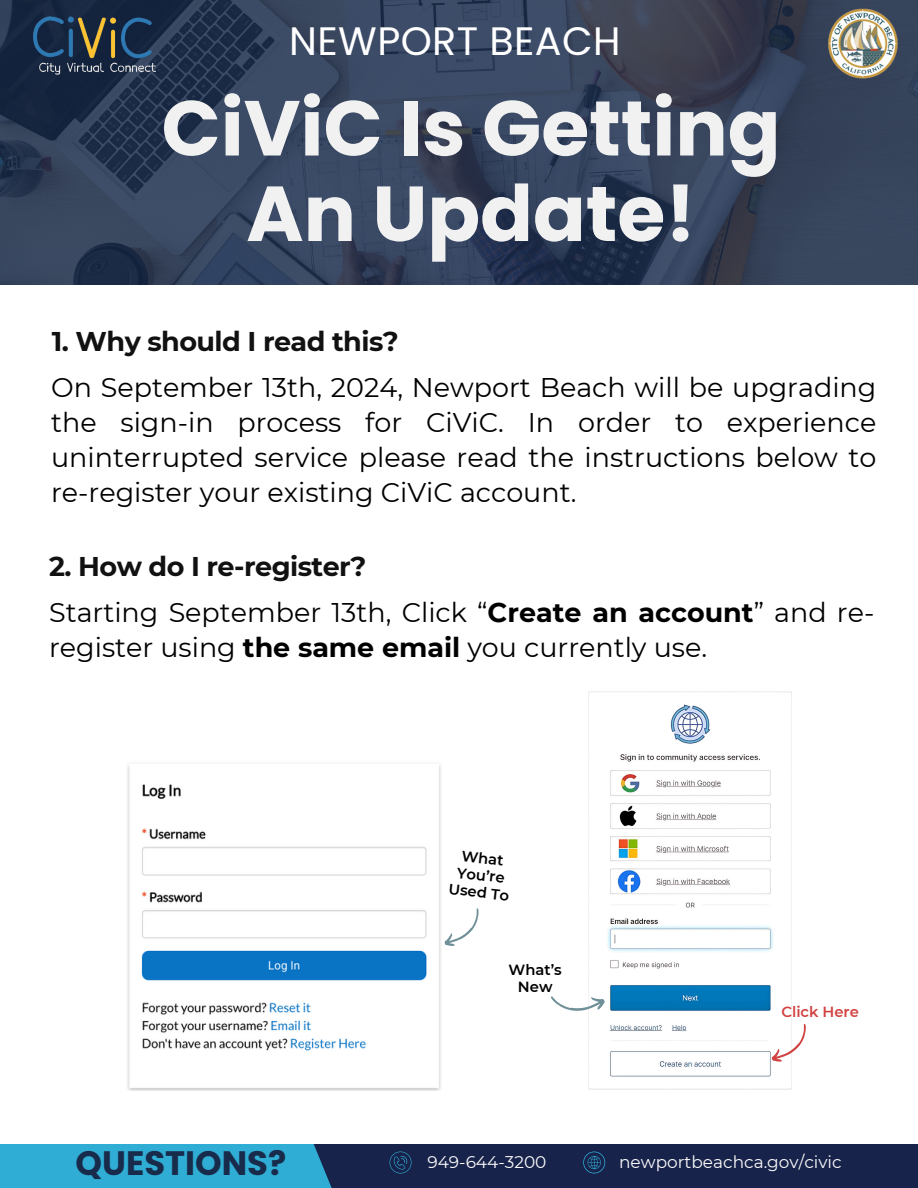
<style>
.page{position:relative;width:918px;height:1188px;background:#fff}
.page>*{position:absolute;margin:0;border:0;box-sizing:border-box;transform-origin:0 0}
.t1{font:700 77.85px/85.5px "Poppins";color:#f1f1f1;text-align:center}
.t2{font:39.6px "Poppins";letter-spacing:.01em;color:#fff}
.t3{font:700 33.9px "Poppins";color:#182b4b}
.t4{font:27px/34.8px "Montserrat";color:#000;text-align:justify}
.t5{font:700 27px "Montserrat";letter-spacing:-.02em;color:#111}
.t6{font:16.95px "Montserrat";color:#fafafa}
.t7{font:600 14.7px/17.2px "Montserrat";color:#000;text-align:center}
.t8{font:600 14.7px "Montserrat";color:#d14242}
.s1{font-weight:700}
</style>
<div class="page">
<div style="left:256px;top:1144px;width:662px;height:44px;background:#18234b"></div>
<svg style="left:0;top:1144px;width:403px;height:44px;fill:#30add4"></svg>
<svg style="left:583px;top:1152px;width:22px;height:22px"></svg>
<svg style="left:390px;top:1152px;width:22px;height:22px"></svg>
<svg style="left:0;top:0;width:918px;height:285px;background:#34415a"></svg>
<img style="left:820px;top:0;width:87px;height:83px">
<img style="left:0;top:0;width:191px;height:92px">
<img style="left:589px;top:691px;width:202px;height:399px">
<img style="left:127px;top:765px;width:314px;height:325px">
<svg style="left:444px;top:908px;width:35px;height:38px"></svg>
<svg style="left:551px;top:996px;width:54px;height:15px"></svg>
<svg style="left:769px;top:1023px;width:37px;height:44px"></svg>
<p class="t2" style="left:289px;top:13px;width:333px">NEWPORT BEACH</p>
<p class="t1" style="left:161px;top:86px;width:621px">CiViC Is Getting<br>An Update!</p>
<p class="t5" style="left:52px;top:325px;width:348px">1. Why should I read this?</p>
<h5 class="t4" style="left:51px;top:370px;width:827px">On September 13th, 2024, Newport Beach will be upgrading the sign-in process for CiViC. In order to experience uninterrupted service please read the instructions below to re-register your existing CiViC account.</h5>
<p class="t5" style="left:49px;top:550px;width:319px">2. How do I re-register?</p>
<p class="t4" style="left:49px;top:595px;width:827px">Starting September 13th, Click “<span class="s1">Create an account</span>” and re&shy;register using <span class="s1">the same email</span> you currently use.</p>
<p class="t7" style="left:453px;top:846px;width:62px;rotate:6deg">What<br>You’re<br>Used To</p>
<p class="t7" style="left:509px;top:961px;width:55px">What’s<br>New</p>
<p class="t8" style="left:781px;top:1003px;width:79px">Click Here</p>
<p class="t3" style="left:76px;top:1140px;width:212px">QUESTIONS?</p>
<h5 class="t6" style="left:427px;top:1152px;width:121px">949-644-3200</h5>
<p class="t6" style="left:619px;top:1152px;width:224px">newportbeachca.gov/civic</p>
</div>
